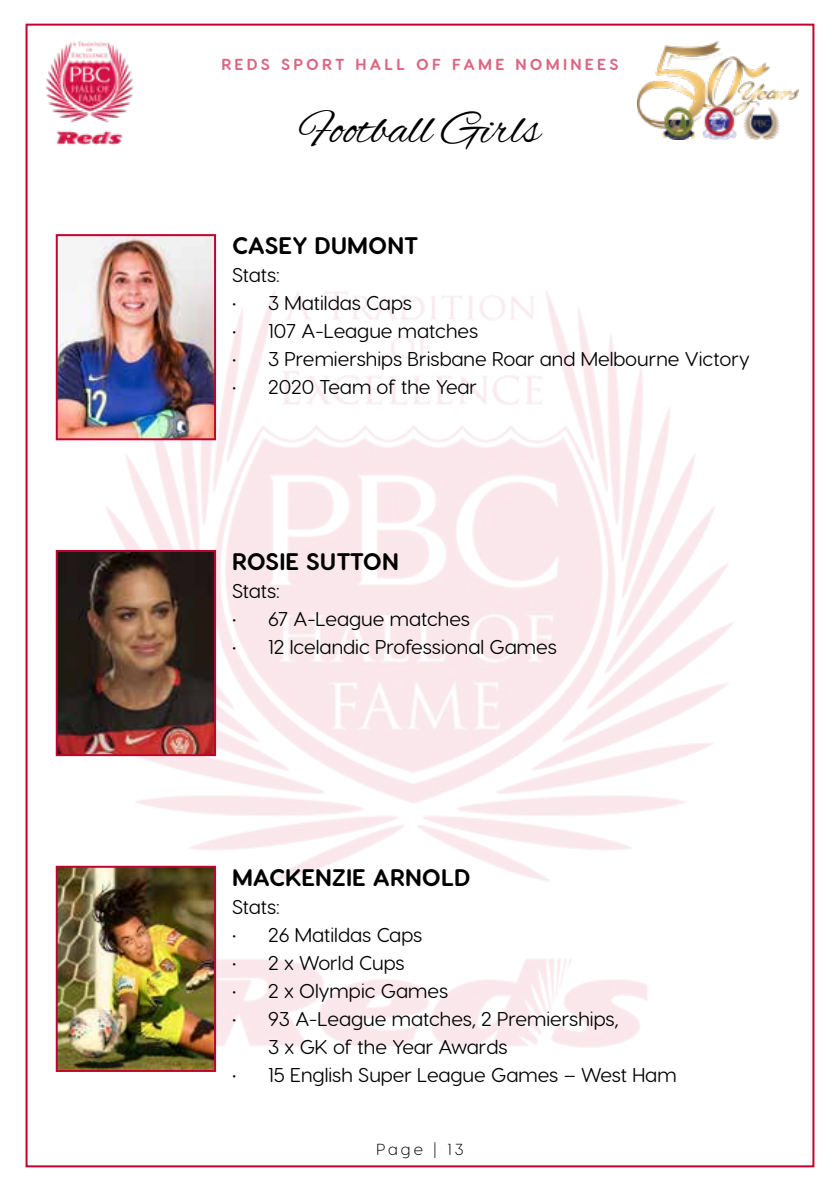
<style>
.page{position:relative;width:840px;height:1191px;background:#fff}
.page>*{position:absolute;margin:0;border:0;box-sizing:border-box;transform-origin:0 0}
.t1{font:48px "Alex Brush";color:#000}
.t2{font:700 24px "Visby Round CF";color:#000}
.t3{font:20px/28px "Visby Round CF";color:#000}
.t4{font:700 16px "Visby Round CF";letter-spacing:.2em;color:#da6783}
.t5{font:300 16px "Visby Round CF";letter-spacing:.2em;color:#000}
</style>
<div class="page">
<img style="left:637px;top:42px;width:160px;height:98px">
<img style="left:45px;top:41px;width:89px;height:105px">
<img style="left:55px;top:234px;width:678px;height:838px">
<img style="left:59px;top:237px;width:154px;height:200px">
<div style="left:56px;top:234px;width:160px;height:206px;border:2px solid #c10230"></div>
<img style="left:59px;top:553px;width:154px;height:200px">
<div style="left:56px;top:550px;width:160px;height:206px;border:2px solid #c10230"></div>
<img style="left:59px;top:868px;width:154px;height:201px">
<div style="left:56px;top:865px;width:160px;height:207px;border:2px solid #c10230"></div>
<p class="t4" style="left:221px;top:54px;width:398px">REDS SPORT HALL OF FAME NOMINEES</p>
<h1 class="t1" style="left:299px;top:102px;width:242px">Football Girls</h1>
<p class="t2" style="left:232px;top:231px;width:188px">CASEY DUMONT</p>
<p class="t3" style="left:232px;top:261px;width:49px">Stats:</p>
<p class="t3" style="left:232px;top:289px;width:181px">• 3 Matildas Caps</p>
<p class="t3" style="left:232px;top:317px;width:247px">• 107 A-League matches</p>
<p class="t3" style="left:232px;top:345px;width:519px">• 3 Premierships Brisbane Roar and Melbourne Victory</p>
<p class="t3" style="left:232px;top:373px;width:246px">• 2020 Team of the Year</p>
<p class="t2" style="left:232px;top:546px;width:168px">ROSIE SUTTON</p>
<p class="t3" style="left:232px;top:577px;width:49px">Stats:</p>
<p class="t3" style="left:232px;top:605px;width:239px">• 67 A-League matches</p>
<p class="t3" style="left:232px;top:633px;width:326px">• 12 Icelandic Professional Games</p>
<p class="t2" style="left:232px;top:862px;width:240px">MACKENZIE ARNOLD</p>
<p class="t3" style="left:232px;top:892px;width:49px">Stats:</p>
<p class="t3" style="left:232px;top:920px;width:192px">• 26 Matildas Caps</p>
<p class="t3" style="left:232px;top:948px;width:174px">• 2 x World Cups</p>
<p class="t3" style="left:232px;top:976px;width:217px">• 2 x Olympic Games</p>
<p class="t3" style="left:268px;top:1004px;width:351px;text-indent:-36px">• 93 A-League matches, 2 Premierships,<br>3 x GK of the Year Awards</p>
<p class="t3" style="left:232px;top:1060px;width:446px">• 15 English Super League Games – West Ham</p>
<p class="t5" style="left:376px;top:1139px;width:89px">Page | 13</p>
</div>
